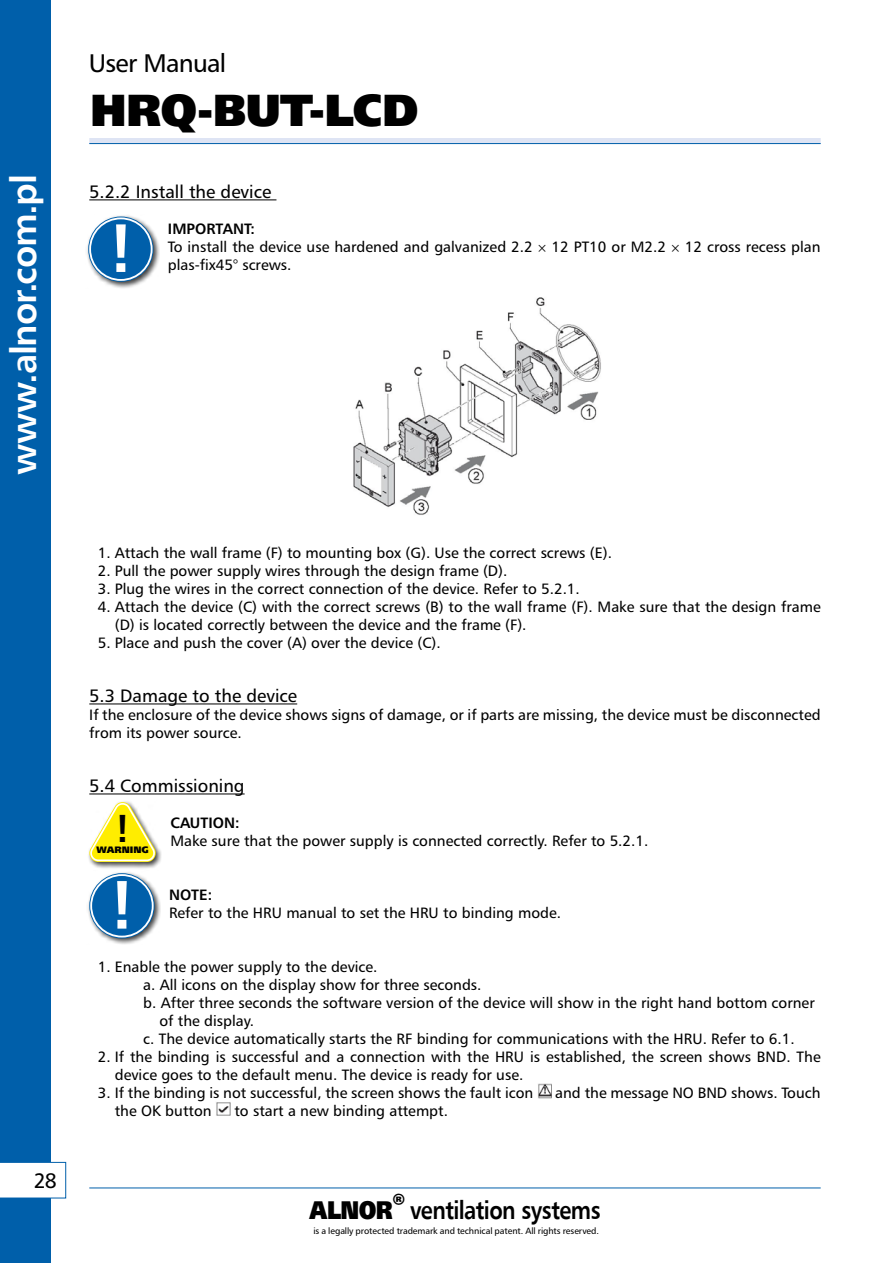
<style>
.page{position:relative;width:893px;height:1263px;background:#fff}
.page>*{position:absolute;margin:0;border:0;box-sizing:border-box;transform-origin:0 0}
.t1{font:700 68.55px "Humanist 777 TL";color:#fff}
.t2{font:900 45px "Humanist 777 TL";letter-spacing:-.02em;color:#000}
.t3{font:700 39px "Humanist 777 TL";color:#000}
.t4{font:36px "Humanist 777 TL Bold B";letter-spacing:-.035em;color:#fff}
.t5{font:25.5px "Humanist 777 TL Bold B";letter-spacing:-.025em;color:#000;scale:.85 1}
.t6{font:25.5px "Humanist 777 TL";letter-spacing:-.03em;color:#000}
.t7{font:21px "Humanist 777 TL";color:#000}
.t8{font:18px "Humanist 777 TL";color:#000}
.t9{font:15px/18px "Humanist 777 TL";color:#000}
.t10{font:700 15px "Humanist 777 TL";color:#000}
.t11{font:900 9.3px "Humanist 777 TL";color:#000}
.t12{font:9px "Humanist 777 TL";letter-spacing:-.01em;color:#000}
.s1{font-weight:700}
.s2{font-family:"Minion Pro"}
.s3{font-family:"Humanist 777 TL";font-weight:900}
</style>
<div class="page">
<div style="left:0;top:0;width:50px;height:1263px;background:#005faa"></div>
<hr style="left:89px;top:1188px;width:732px;height:1px;background:#005faa">
<div style="left:0;top:1162px;width:66px;height:36px;background:#fff"></div>
<div style="left:89px;top:138px;width:732px;height:6px;background:#dee4f4"></div>
<hr style="left:89px;top:143px;width:732px;height:1px;background:#005faa">
<hr style="left:89px;top:199px;width:187px;height:1px;background:#000">
<hr style="left:89px;top:703px;width:208px;height:1px;background:#000">
<hr style="left:89px;top:793px;width:156px;height:1px;background:#000">
<img style="left:538px;top:1084px;width:13px;height:14px">
<img style="left:216px;top:1102px;width:14px;height:14px">
<div style="left:85px;top:214px;width:75px;height:74px;background:#000;opacity:.75"></div>
<div style="left:90px;top:218px;width:62px;height:62px;background:#005faa;border-radius:50%"></div>
<div style="left:88px;top:217px;width:65px;height:65px;border:4px solid #005faa;border-radius:50%"></div>
<div style="left:89px;top:217px;width:64px;height:64px;border:2px solid #fff;border-radius:50%"></div>
<img style="left:353px;top:297px;width:248px;height:218px">
<div style="left:87px;top:871px;width:74px;height:74px;background:#000;opacity:.75"></div>
<div style="left:91px;top:875px;width:62px;height:61px;background:#005faa;border-radius:50%"></div>
<div style="left:89px;top:873px;width:66px;height:65px;border:4px solid #005faa;border-radius:50%"></div>
<div style="left:90px;top:874px;width:64px;height:63px;border:2px solid #fff;border-radius:50%"></div>
<div style="left:87px;top:800px;width:75px;height:69px;background:#000;opacity:.75"></div>
<svg style="left:89px;top:800px;width:72px;height:64px"></svg>
<h3 class="t4" style="left:0;top:475px;width:303px;rotate:-90deg">www.alnor.com.pl</h3>
<h3 class="t7" style="left:34px;top:1167px;width:25px">28</h3>
<h3 class="t6" style="left:89px;top:47px;width:139px">User Manual</h3>
<h2 class="t2" style="left:90px;top:80px;width:330px">HRQ-BUT-LCD</h2>
<p class="t8" style="left:89px;top:180px;width:183px">5.2.2 Install the device</p>
<p class="t9" style="left:168px;top:219px;width:654px"><span class="s1">IMPORTANT:<br></span>To install the device use hardened and galvanized 2.2 <span class="s2">×</span> 12 PT10 or M2.2 <span class="s2">×</span> 12 cross recess plan plas-fix45° screws.</p>
<h1 class="t1" style="left:107px;top:204px;width:30px">!</h1>
<p class="t9" style="left:98px;top:543px;width:516px">1. Attach the wall frame (F) to mounting box (G). Use the correct screws (E).</p>
<p class="t9" style="left:98px;top:561px;width:411px">2. Pull the power supply wires through the design frame (D).</p>
<p class="t9" style="left:98px;top:579px;width:484px">3. Plug the wires in the correct connection of the device. Refer to 5.2.1.</p>
<p class="t9" style="left:115px;top:597px;width:707px;text-indent:-17px">4. Attach the device (C) with the correct screws (B) to the wall frame (F). Make sure that the design frame (D) is located correctly between the device and the frame (F).</p>
<p class="t9" style="left:98px;top:633px;width:344px">5. Place and push the cover (A) over the device (C).</p>
<p class="t8" style="left:89px;top:684px;width:209px">5.3 Damage to the device</p>
<p class="t9" style="left:89px;top:705px;width:733px">If the enclosure of the device shows signs of damage, or if parts are missing, the device must be disconnected from its power source.</p>
<p class="t8" style="left:89px;top:774px;width:157px">5.4 Commissioning</p>
<p class="t10" style="left:170px;top:813px;width:71px">CAUTION:</p>
<p class="t9" style="left:170px;top:831px;width:479px">Make sure that the power supply is connected correctly. Refer to 5.2.1.</p>
<h3 class="t3" style="left:115px;top:803px;width:18px">!</h3>
<p class="t11" style="left:96px;top:843px;width:54px">WARNING</p>
<h1 class="t1" style="left:108px;top:860px;width:30px">!</h1>
<p class="t10" style="left:169px;top:885px;width:45px">NOTE:</p>
<p class="t9" style="left:169px;top:903px;width:394px">Refer to the HRU manual to set the HRU to binding mode.</p>
<p class="t9" style="left:98px;top:957px;width:281px">1. Enable the power supply to the device.</p>
<p class="t9" style="left:143px;top:975px;width:340px">a. All icons on the display show for three seconds.</p>
<p class="t9" style="left:143px;top:993px;width:673px">b. After three seconds the software version of the device will show in the right hand bottom corner</p>
<p class="t9" style="left:159px;top:1011px;width:96px">of the display.</p>
<p class="t9" style="left:143px;top:1029px;width:653px">c. The device automatically starts the RF binding for communications with the HRU. Refer to 6.1.</p>
<p class="t9" style="left:115px;top:1047px;width:707px;text-indent:-17px">2. If the binding is successful and a connection with the HRU is established, the screen shows BND. The device goes to the default menu. The device is ready for use.</p>
<p class="t9" style="left:98px;top:1083px;width:437px">3. If the binding is not successful, the screen shows the fault icon</p>
<p class="t9" style="left:555px;top:1083px;width:267px">and the message NO BND shows. Touch</p>
<p class="t9" style="left:115px;top:1101px;width:98px">the OK button</p>
<p class="t9" style="left:234px;top:1101px;width:215px">to start a new binding attempt.</p>
<h3 class="t5" style="left:309px;top:1194px;width:344px"><span class="s3">ALNOR</span><sup>®</sup> ventilation systems</h3>
<p class="t12" style="left:314px;top:1225px;width:287px">is a legally protected trademark and technical patent. All rights reserved.</p>
</div>
